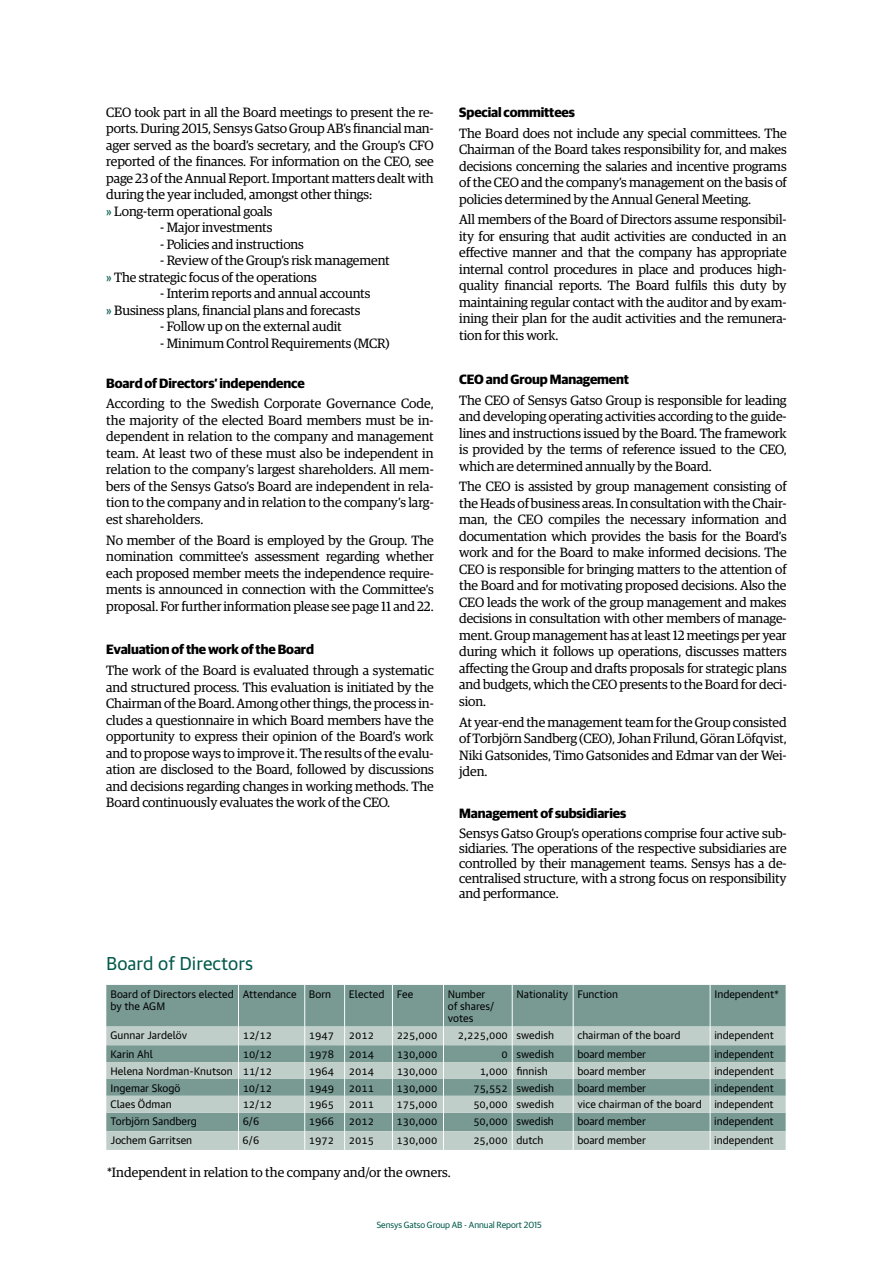
<style>
.page{position:relative;width:893px;height:1263px;background:#fff}
.page>*{position:absolute;margin:0;border:0;box-sizing:border-box;transform-origin:0 0}
.t1{font:18px "Guardian Text Sans";color:#00594c}
.t2{font:13.5px/16.5px "Guardian Egyp";letter-spacing:-.01em;color:#000;text-align:justify}
.t3{font:700 13.5px "Guardian Sans";letter-spacing:-.01em;color:#000}
.t4{font:10.5px/12.5px "Guardian Text Sans";color:#000}
.t5{font:9px "Guardian Sans";color:#00594c}
.s1{color:#00594c}
</style>
<div class="page">
<div style="left:106px;top:985px;width:680px;height:41px;background:#789a93"></div>
<svg style="left:106px;top:1026px;width:680px;height:124px;background:#a3b9b4"></svg>
<hr style="left:304px;top:985px;width:1px;height:41px;background:#fff">
<hr style="left:512px;top:985px;width:1px;height:41px;background:#fff">
<hr style="left:573px;top:985px;width:1px;height:41px;background:#fff">
<hr style="left:710px;top:985px;width:1px;height:41px;background:#fff">
<svg style="left:304px;top:1026px;width:1px;height:124px"></svg>
<svg style="left:512px;top:1026px;width:1px;height:124px"></svg>
<svg style="left:573px;top:1026px;width:1px;height:124px"></svg>
<svg style="left:710px;top:1026px;width:1px;height:124px"></svg>
<hr style="left:238px;top:985px;width:1px;height:41px;background:#fff">
<svg style="left:238px;top:1026px;width:1px;height:124px"></svg>
<hr style="left:344px;top:985px;width:1px;height:41px;background:#fff">
<svg style="left:344px;top:1026px;width:1px;height:124px"></svg>
<hr style="left:392px;top:985px;width:1px;height:41px;background:#fff">
<hr style="left:443px;top:985px;width:1px;height:41px;background:#fff">
<svg style="left:392px;top:1026px;width:1px;height:124px"></svg>
<svg style="left:443px;top:1026px;width:1px;height:124px"></svg>
<p class="t2" style="left:106px;top:103px;width:329px;text-align:left">CEO took part in all the Board meetings to present the re&shy;ports. During 2015, Sensys Gatso Group AB’s financial man&shy;ager served as the board’s secretary, and the Group’s CFO reported of the finances. For information on the CEO, see page 23 of the Annual Report. Important matters dealt with during the year included, amongst other things:<br><span class="s1">»</span> Long-term operational goals</p>
<p class="t2" style="left:160px;top:219px;width:114px">- Major investments</p>
<p class="t2" style="left:160px;top:235px;width:145px">- Policies and instructions</p>
<p class="t2" style="left:106px;top:252px;width:285px;text-indent:54px">- Review of the Group’s risk management <span class="s1">»</span> The strategic focus of the operations</p>
<p class="t2" style="left:106px;top:285px;width:266px;text-indent:54px">- Interim reports and annual accounts <span class="s1">»</span> Business plans, financial plans and forecasts</p>
<p class="t2" style="left:160px;top:318px;width:183px">- Follow up on the external audit</p>
<p class="t2" style="left:160px;top:334px;width:231px">- Minimum Control Requirements (MCR)</p>
<p class="t3" style="left:106px;top:373px;width:200px">Board of Directors’ independence</p>
<p class="t2" style="left:106px;top:394px;width:329px">According to the Swedish Corporate Governance Code, the majority of the elected Board members must be in&shy;dependent in relation to the company and management team. At least two of these must also be independent in relation to the company’s largest shareholders. All mem&shy;bers of the Sensys Gatso’s Board are independent in rela&shy;tion to the company and in relation to the company’s larg&shy;est shareholders.</p>
<p class="t2" style="left:106px;top:531px;width:329px">No member of the Board is employed by the Group. The nomination committee’s assessment regarding whether each proposed member meets the independence require&shy;ments is announced in connection with the Committee’s proposal. For further information please see page 11 and 22.</p>
<p class="t3" style="left:106px;top:639px;width:209px">Evaluation of the work of the Board</p>
<p class="t2" style="left:106px;top:661px;width:329px">The work of the Board is evaluated through a systematic and structured process. This evaluation is initiated by the Chairman of the Board. Among other things, the process in&shy;cludes a questionnaire in which Board members have the opportunity to express their opinion of the Board’s work and to propose ways to improve it. The results of the evalu&shy;ation are disclosed to the Board, followed by discussions and decisions regarding changes in working methods. The Board continuously evaluates the work of the CEO.</p>
<h1 class="t1" style="left:106px;top:948px;width:148px">Board of Directors</h1>
<p class="t3" style="left:459px;top:102px;width:117px">Special committees</p>
<p class="t2" style="left:459px;top:124px;width:329px">The Board does not include any special committees. The Chairman of the Board takes responsibility for, and makes decisions concerning the salaries and incentive programs of the CEO and the company’s management on the basis of policies determined by the Annual General Meeting.</p>
<p class="t2" style="left:459px;top:211px;width:329px">All members of the Board of Directors assume responsibil&shy;ity for ensuring that audit activities are conducted in an effective manner and that the company has appropriate internal control procedures in place and produces high&shy;quality financial reports. The Board fulfils this duty by maintaining regular contact with the auditor and by exam&shy;ining their plan for the audit activities and the remunera&shy;tion for this work.</p>
<p class="t3" style="left:459px;top:369px;width:171px">CEO and Group Management</p>
<p class="t2" style="left:459px;top:391px;width:329px">The CEO of Sensys Gatso Group is responsible for leading and developing operating activities according to the guide&shy;lines and instructions issued by the Board. The framework is provided by the terms of reference issued to the CEO, which are determined annually by the Board.</p>
<p class="t2" style="left:459px;top:477px;width:329px">The CEO is assisted by group management consisting of the Heads of business areas. In consultation with the Chair&shy;man, the CEO compiles the necessary information and documentation which provides the basis for the Board’s work and for the Board to make informed decisions. The CEO is responsible for bringing matters to the attention of the Board and for motivating proposed decisions. Also the CEO leads the work of the group management and makes decisions in consultation with other members of manage&shy;ment. Group management has at least 12 meetings per year during which it follows up operations, discusses matters affecting the Group and drafts proposals for strategic plans and budgets, which the CEO presents to the Board for deci&shy;sion.</p>
<p class="t2" style="left:459px;top:713px;width:329px">At year-end the management team for the Group consisted of Torbjörn Sandberg (CEO), Johan Frilund, Göran Löfqvist, Niki Gatsonides, Timo Gatsonides and Edmar van der Wei&shy;jden.</p>
<p class="t3" style="left:459px;top:803px;width:169px">Management of subsidiaries</p>
<p class="t2" style="left:459px;top:824px;width:329px;line-height:15px">Sensys Gatso Group’s operations comprise four active sub&shy;sidiaries. The operations of the respective subsidiaries are controlled by their management teams. Sensys has a de&shy;centralised structure, with a strong focus on responsibility and performance.</p>
<p class="t4" style="left:111px;top:986px;width:125px">Board of Directors elected by the AGM</p>
<p class="t4" style="left:243px;top:986px;width:90px">Attendance Born</p>
<p class="t4" style="left:349px;top:986px;width:66px">Elected Fee</p>
<p class="t4" style="left:448px;top:986px;width:48px">Number of shares/ votes</p>
<p class="t4" style="left:516px;top:986px;width:103px">Nationality Function</p>
<p class="t4" style="left:714px;top:986px;width:66px">Independent*</p>
<p class="t4" style="left:111px;top:1028px;width:78px">Gunnar Jardelöv</p>
<p class="t4" style="left:243px;top:1028px;width:31px">12/12</p>
<p class="t4" style="left:309px;top:1028px;width:27px">1947</p>
<p class="t4" style="left:349px;top:1028px;width:27px">2012</p>
<p class="t4" style="left:397px;top:1028px;width:42px">225,000</p>
<p class="t4" style="left:458px;top:1028px;width:98px">2,225,000 swedish</p>
<p class="t4" style="left:577px;top:1028px;width:105px">chairman of the board</p>
<p class="t4" style="left:714px;top:1028px;width:61px">independent</p>
<p class="t4" style="left:111px;top:1047px;width:44px">Karin Ahl</p>
<p class="t4" style="left:243px;top:1047px;width:31px">10/12</p>
<p class="t4" style="left:309px;top:1047px;width:27px">1978</p>
<p class="t4" style="left:349px;top:1047px;width:27px">2014</p>
<p class="t4" style="left:397px;top:1047px;width:42px">130,000</p>
<p class="t4" style="left:502px;top:1047px;width:54px">0 swedish</p>
<p class="t4" style="left:577px;top:1047px;width:70px">board member</p>
<p class="t4" style="left:714px;top:1047px;width:61px">independent</p>
<p class="t4" style="left:111px;top:1063px;width:163px">Helena Nordman-Knutson 11/12</p>
<p class="t4" style="left:309px;top:1063px;width:27px">1964</p>
<p class="t4" style="left:349px;top:1063px;width:27px">2014</p>
<p class="t4" style="left:397px;top:1063px;width:42px">130,000</p>
<p class="t4" style="left:480px;top:1063px;width:69px">1,000 finnish</p>
<p class="t4" style="left:577px;top:1063px;width:70px">board member</p>
<p class="t4" style="left:714px;top:1063px;width:61px">independent</p>
<p class="t4" style="left:111px;top:1080px;width:71px">Ingemar Skogö</p>
<p class="t4" style="left:243px;top:1080px;width:31px">10/12</p>
<p class="t4" style="left:309px;top:1080px;width:27px">1949</p>
<p class="t4" style="left:349px;top:1080px;width:27px">2011</p>
<p class="t4" style="left:397px;top:1080px;width:42px">130,000</p>
<p class="t4" style="left:473px;top:1080px;width:82px">75,552 swedish</p>
<p class="t4" style="left:577px;top:1080px;width:70px">board member</p>
<p class="t4" style="left:714px;top:1080px;width:61px">independent</p>
<p class="t4" style="left:110px;top:1097px;width:63px">Claes Ödman</p>
<p class="t4" style="left:243px;top:1097px;width:31px">12/12</p>
<p class="t4" style="left:309px;top:1097px;width:27px">1965</p>
<p class="t4" style="left:349px;top:1097px;width:27px">2011</p>
<p class="t4" style="left:397px;top:1097px;width:42px">175,000</p>
<p class="t4" style="left:473px;top:1097px;width:82px">50,000 swedish</p>
<p class="t4" style="left:577px;top:1097px;width:198px">vice chairman of the board independent</p>
<p class="t4" style="left:110px;top:1114px;width:88px">Torbjörn Sandberg</p>
<p class="t4" style="left:243px;top:1114px;width:18px">6/6</p>
<p class="t4" style="left:309px;top:1114px;width:27px">1966</p>
<p class="t4" style="left:349px;top:1114px;width:27px">2012</p>
<p class="t4" style="left:397px;top:1114px;width:42px">130,000</p>
<p class="t4" style="left:473px;top:1114px;width:82px">50,000 swedish</p>
<p class="t4" style="left:577px;top:1114px;width:70px">board member</p>
<p class="t4" style="left:714px;top:1114px;width:61px">independent</p>
<p class="t4" style="left:110px;top:1133px;width:83px">Jochem Garritsen</p>
<p class="t4" style="left:243px;top:1133px;width:18px">6/6</p>
<p class="t4" style="left:309px;top:1133px;width:27px">1972</p>
<p class="t4" style="left:349px;top:1133px;width:27px">2015</p>
<p class="t4" style="left:397px;top:1133px;width:42px">130,000</p>
<p class="t4" style="left:473px;top:1133px;width:72px">25,000 dutch</p>
<p class="t4" style="left:577px;top:1133px;width:70px">board member</p>
<p class="t4" style="left:714px;top:1133px;width:61px">independent</p>
<p class="t2" style="left:107px;top:1163px;width:345px">*Independent in relation to the company and/or the owners.</p>
<p class="t5" style="left:377px;top:1218px;width:167px">Sensys Gatso Group AB - Annual Report 2015</p>
</div>
